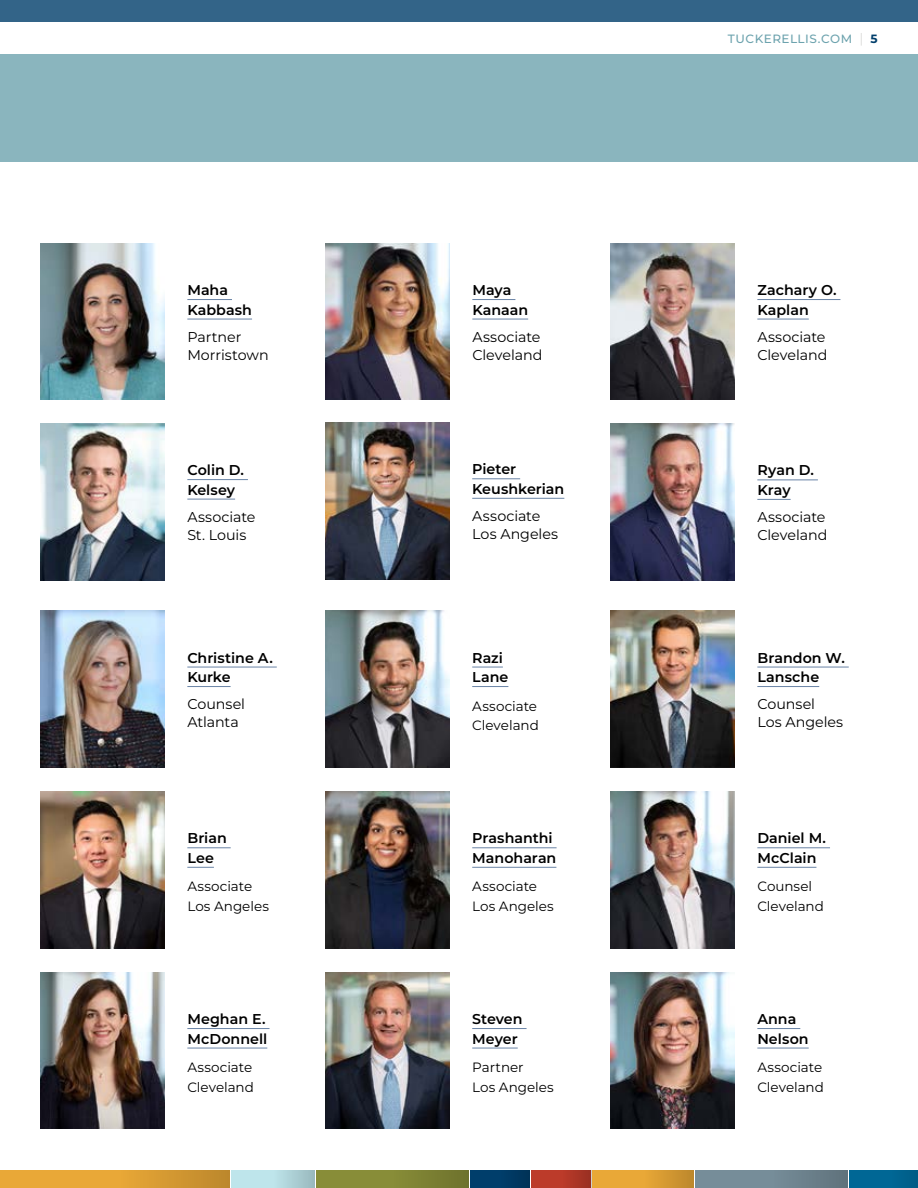
<style>
.page{position:relative;width:918px;height:1188px;background:#fff}
.page>*{position:absolute;margin:0;border:0;box-sizing:border-box;transform-origin:0 0}
.t1{font:600 14.25px/19.5px "Montserrat";color:#000}
.t2{font:14.25px/18px "Montserrat";letter-spacing:-.005em;color:#000}
.t3{font:13.5px/19.5px "Montserrat";color:#000}
.t4{font:500 12px "Montserrat";letter-spacing:.045em;color:#6da3ae}
.s1{font-weight:300;font-size:13.5px;color:#d1d1ce}
.s2{font-weight:700;color:#003e6b}
</style>
<div class="page">
<div style="left:0;top:1170px;width:230px;height:18px;background:#e9a837"></div>
<div style="left:118px;top:1170px;width:112px;height:18px;background:linear-gradient(to right,#e9a837,#bc872c)"></div>
<div style="left:316px;top:1170px;width:153px;height:18px;background:#888d38"></div>
<div style="left:696px;top:1170px;width:152px;height:18px;background:#768d99"></div>
<div style="left:231px;top:1170px;width:84px;height:18px;background:#bee5eb"></div>
<div style="left:850px;top:1170px;width:68px;height:18px;background:#006795"></div>
<div style="left:470px;top:1170px;width:60px;height:18px;background:#003e6b"></div>
<div style="left:531px;top:1170px;width:60px;height:18px;background:#bc3b2a"></div>
<div style="left:593px;top:1170px;width:101px;height:18px;background:#e9a837"></div>
<div style="left:273px;top:1170px;width:42px;height:18px;background:linear-gradient(to right,#bee5eb,#9ababf)"></div>
<div style="left:393px;top:1170px;width:76px;height:18px;background:linear-gradient(to right,#888c38,#6e722d)"></div>
<div style="left:500px;top:1170px;width:30px;height:18px;background:#003760"></div>
<svg style="left:570px;top:1170px;width:21px;height:18px"></svg>
<div style="left:644px;top:1170px;width:50px;height:18px;background:linear-gradient(to right,#e9a836,#bd882c)"></div>
<div style="left:772px;top:1170px;width:76px;height:18px;background:linear-gradient(to right,#768d99,#5f727c)"></div>
<div style="left:891px;top:1170px;width:27px;height:18px;background:#00618d"></div>
<div style="left:0;top:0;width:918px;height:22px;background:#336488"></div>
<div style="left:0;top:54px;width:918px;height:108px;background:#8ab5be"></div>
<img style="left:610px;top:243px;width:125px;height:157px">
<img style="left:325px;top:422px;width:125px;height:157px">
<hr style="left:757px;top:299px;width:83px;height:1px;background:#6a84a6">
<hr style="left:757px;top:319px;width:52px;height:1px;background:#6a84a6">
<hr style="left:472px;top:478px;width:48px;height:1px;background:#6a84a6">
<hr style="left:472px;top:498px;width:92px;height:1px;background:#6a84a6">
<img style="left:40px;top:423px;width:125px;height:157px">
<img style="left:610px;top:424px;width:125px;height:157px">
<hr style="left:187px;top:479px;width:61px;height:1px;background:#6a84a6">
<hr style="left:187px;top:499px;width:48px;height:1px;background:#6a84a6">
<hr style="left:757px;top:480px;width:61px;height:1px;background:#6a84a6">
<hr style="left:757px;top:499px;width:34px;height:1px;background:#6a84a6">
<img style="left:40px;top:610px;width:125px;height:157px">
<img style="left:326px;top:610px;width:124px;height:157px">
<img style="left:326px;top:791px;width:124px;height:157px">
<img style="left:326px;top:972px;width:124px;height:157px">
<hr style="left:472px;top:667px;width:31px;height:1px;background:#6a84a6">
<hr style="left:472px;top:686px;width:36px;height:1px;background:#6a84a6">
<hr style="left:472px;top:847px;width:85px;height:1px;background:#6a84a6">
<hr style="left:472px;top:867px;width:84px;height:1px;background:#6a84a6">
<hr style="left:472px;top:1028px;width:55px;height:1px;background:#6a84a6">
<hr style="left:472px;top:1048px;width:46px;height:1px;background:#6a84a6">
<hr style="left:187px;top:667px;width:90px;height:1px;background:#6a84a6">
<hr style="left:187px;top:686px;width:44px;height:1px;background:#6a84a6">
<hr style="left:187px;top:299px;width:45px;height:1px;background:#6a84a6">
<hr style="left:187px;top:319px;width:65px;height:1px;background:#6a84a6">
<hr style="left:472px;top:299px;width:43px;height:1px;background:#6a84a6">
<hr style="left:472px;top:319px;width:56px;height:1px;background:#6a84a6">
<img style="left:40px;top:243px;width:125px;height:157px">
<img style="left:326px;top:243px;width:124px;height:157px">
<hr style="left:757px;top:667px;width:92px;height:1px;background:#6a84a6">
<hr style="left:757px;top:686px;width:62px;height:1px;background:#6a84a6">
<hr style="left:757px;top:847px;width:73px;height:1px;background:#6a84a6">
<hr style="left:757px;top:867px;width:59px;height:1px;background:#6a84a6">
<hr style="left:757px;top:1028px;width:43px;height:1px;background:#6a84a6">
<hr style="left:757px;top:1048px;width:52px;height:1px;background:#6a84a6">
<img style="left:610px;top:610px;width:125px;height:157px">
<img style="left:610px;top:791px;width:125px;height:157px">
<img style="left:610px;top:972px;width:125px;height:157px">
<hr style="left:187px;top:847px;width:44px;height:1px;background:#6a84a6">
<svg style="left:187px;top:867px;width:27px;height:1px"></svg>
<hr style="left:187px;top:1028px;width:83px;height:1px;background:#6a84a6">
<hr style="left:187px;top:1048px;width:80px;height:1px;background:#6a84a6">
<img style="left:40px;top:791px;width:125px;height:157px">
<img style="left:40px;top:972px;width:125px;height:157px">
<p class="t1" style="left:187px;top:280px;width:66px">Maha<br>Kabbash</p>
<p class="t2" style="left:187px;top:327px;width:83px">Partner<br>Morristown</p>
<p class="t1" style="left:187px;top:460px;width:58px">Colin D.<br>Kelsey</p>
<p class="t2" style="left:187px;top:507px;width:70px">Associate<br>St. Louis</p>
<p class="t1" style="left:187px;top:647px;width:87px">Christine A.<br>Kurke</p>
<p class="t2" style="left:187px;top:694px;width:59px">Counsel<br>Atlanta</p>
<p class="t1" style="left:187px;top:828px;width:41px">Brian<br>Lee</p>
<p class="t3" style="left:187px;top:876px;width:83px">Associate<br>Los Angeles</p>
<p class="t1" style="left:187px;top:1009px;width:81px">Meghan E.<br>McDonnell</p>
<p class="t3" style="left:187px;top:1057px;width:68px">Associate<br>Cleveland</p>
<p class="t1" style="left:472px;top:280px;width:57px">Maya<br>Kanaan</p>
<p class="t2" style="left:472px;top:327px;width:72px">Associate<br>Cleveland</p>
<p class="t1" style="left:472px;top:459px;width:94px">Pieter<br>Keushkerian</p>
<p class="t2" style="left:472px;top:506px;width:87px">Associate<br>Los Angeles</p>
<p class="t1" style="left:472px;top:647px;width:38px">Razi<br>Lane</p>
<p class="t3" style="left:472px;top:696px;width:68px">Associate<br>Cleveland</p>
<p class="t1" style="left:472px;top:828px;width:86px">Prashanthi<br>Manoharan</p>
<p class="t3" style="left:472px;top:876px;width:83px">Associate<br>Los Angeles</p>
<p class="t1" style="left:472px;top:1009px;width:52px">Steven<br>Meyer</p>
<p class="t3" style="left:472px;top:1057px;width:83px">Partner<br>Los Angeles</p>
<p class="t4" style="left:728px;top:30px;width:151px">TUCKERELLIS.COM <span class="s1">|</span> <span class="s2">5</span></p>
<p class="t1" style="left:757px;top:280px;width:81px">Zachary O.<br>Kaplan</p>
<p class="t2" style="left:757px;top:327px;width:72px">Associate<br>Cleveland</p>
<p class="t1" style="left:757px;top:460px;width:58px">Ryan D.<br>Kray</p>
<p class="t2" style="left:757px;top:507px;width:72px">Associate<br>Cleveland</p>
<p class="t1" style="left:757px;top:647px;width:89px">Brandon W.<br>Lansche</p>
<p class="t2" style="left:757px;top:694px;width:87px">Counsel<br>Los Angeles</p>
<p class="t1" style="left:757px;top:828px;width:70px">Daniel M.<br>McClain</p>
<p class="t3" style="left:757px;top:876px;width:68px">Counsel<br>Cleveland</p>
<p class="t1" style="left:757px;top:1009px;width:53px">Anna<br>Nelson</p>
<p class="t3" style="left:757px;top:1057px;width:68px">Associate<br>Cleveland</p>
</div>
